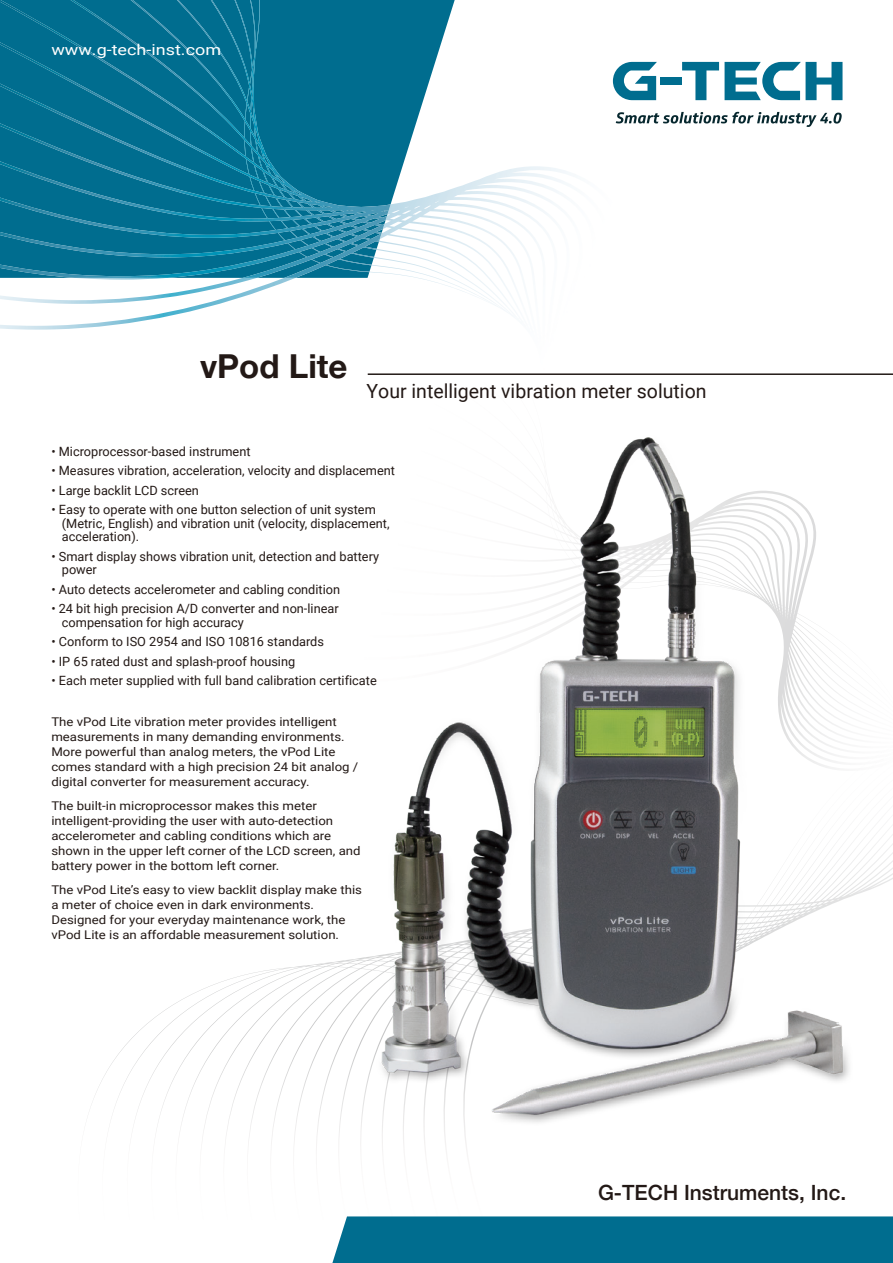
<style>
.page{position:relative;width:893px;height:1263px;background:#fff}
.page>*{position:absolute;margin:0;border:0;box-sizing:border-box;transform-origin:0 0}
.t1{font:700 33px "Helvetica Neue";color:#231916}
.t2{font:500 21px "Helvetica Neue";color:#231916}
.t3{font:19.5px "Roboto";color:#231916}
.t4{font:15px "Roboto";color:#fff;scale:1.2 1}
.t5{font:12.75px/13.5px "Roboto";color:#231916}
.t6{font:12px/15px "Roboto";color:#231916;scale:1.1 1}
</style>
<div class="page">
<svg style="left:0;top:0;width:455px;height:278px;background:#1c7e9d"></svg>
<img style="left:369px;top:166px;width:199px;height:145px">
<img style="left:0;top:0;width:278px;height:238px">
<img style="left:94px;top:833px;width:799px;height:322px">
<div style="left:332px;top:1216px;width:561px;height:47px;background:#006d8f"></div>
<img style="left:361px;top:437px;width:494px;height:689px">
<hr style="left:368px;top:373px;width:525px;height:2px;background:#231916">
<svg style="left:682px;top:62px;width:37px;height:38px"></svg>
<div style="left:661px;top:78px;width:21px;height:7px;background:#006d8f"></div>
<svg style="left:613px;top:62px;width:44px;height:38px"></svg>
<svg style="left:725px;top:62px;width:117px;height:38px"></svg>
<svg style="left:616px;top:112px;width:226px;height:15px"></svg>
<p class="t4" style="left:51px;top:40px;width:143px">www.g-tech-inst.com</p>
<h1 class="t1" style="left:200px;top:340px;width:149px">vPod Lite</h1>
<h3 class="t3" style="left:366px;top:378px;width:342px">Your intelligent vibration meter solution</h3>
<p class="t5" style="left:51px;top:444px;width:201px">• Microprocessor-based instrument</p>
<p class="t5" style="left:51px;top:463px;width:345px">• Measures vibration, acceleration, velocity and displacement</p>
<p class="t5" style="left:51px;top:483px;width:149px">• Large backlit LCD screen</p>
<p class="t5" style="left:62px;top:502px;width:329px;text-indent:-11px">• Easy to operate with one button selection of unit system (Metric, English) and vibration unit (velocity, displacement, acceleration).</p>
<p class="t5" style="left:62px;top:549px;width:319px;text-indent:-11px">• Smart display shows vibration unit, detection and battery power</p>
<p class="t5" style="left:51px;top:582px;width:290px">• Auto detects accelerometer and cabling condition</p>
<p class="t5" style="left:62px;top:601px;width:278px;text-indent:-11px">• 24 bit high precision A/D converter and non-linear compensation for high accuracy</p>
<p class="t5" style="left:51px;top:634px;width:274px">• Conform to ISO 2954 and ISO 10816 standards</p>
<p class="t5" style="left:51px;top:654px;width:245px">• IP 65 rated dust and splash-proof housing</p>
<p class="t5" style="left:51px;top:673px;width:327px">• Each meter supplied with full band calibration certificate</p>
<p class="t6" style="left:51px;top:713px;width:281px">The vPod Lite vibration meter provides intelligent measurements in many demanding environments.<br>More powerful than analog meters, the vPod Lite comes standard with a high precision 24 bit analog / digital converter for measurement accuracy.</p>
<p class="t6" style="left:51px;top:797px;width:283px">The built-in microprocessor makes this meter intelligent-providing the user with auto-detection accelerometer and cabling conditions which are shown in the upper left corner of the LCD screen, and battery power in the bottom left corner.</p>
<p class="t6" style="left:51px;top:881px;width:284px">The vPod Lite’s easy to view backlit display make this a meter of choice even in dark environments.<br>Designed for your everyday maintenance work, the vPod Lite is an affordable measurement solution.</p>
<h2 class="t2" style="left:598px;top:1176px;width:250px">G-TECH Instruments, Inc.</h2>
</div>
